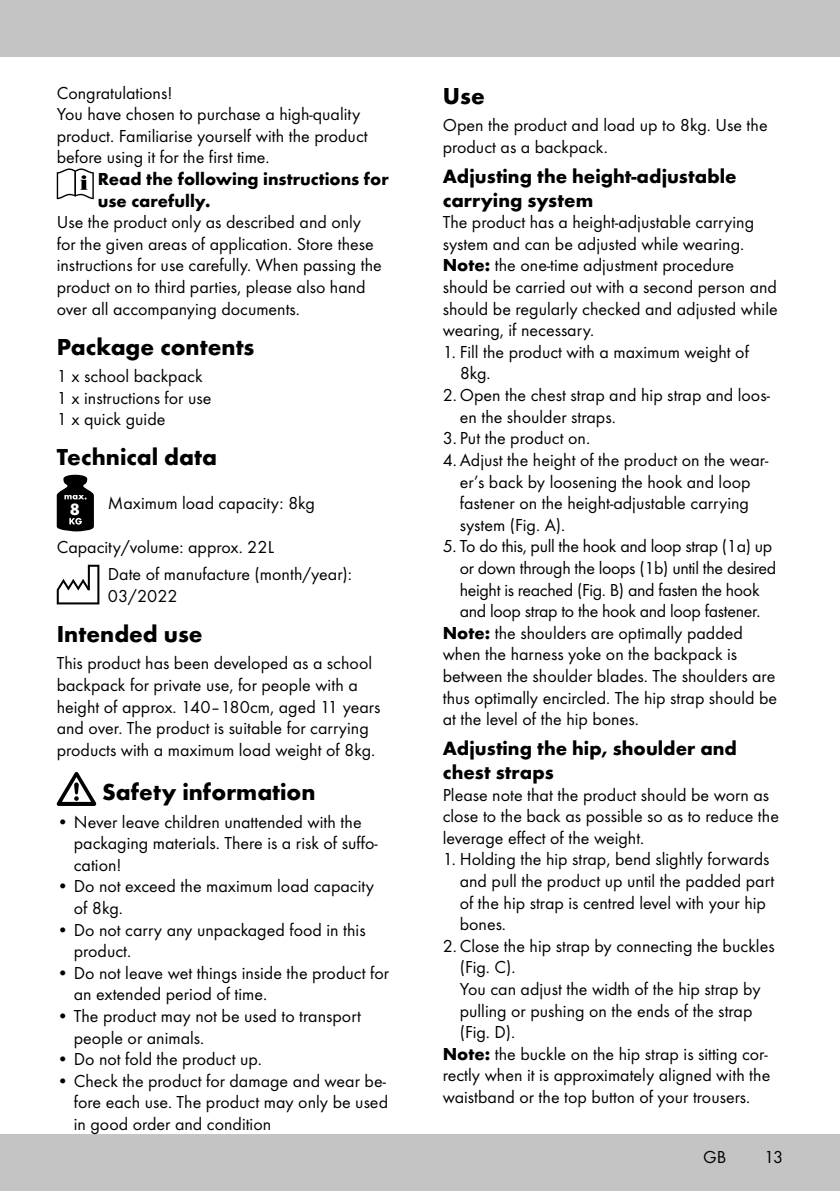
<style>
.page{position:relative;width:840px;height:1191px;background:#fff}
.page>*{position:absolute;margin:0;border:0;box-sizing:border-box;transform-origin:0 0}
.t1{font:700 24px "Futura TOT";color:#000}
.t2{font:700 20px/24px "Futura TOT";color:#000}
.t3{font:18px/21.6px "Futura TOT Boo";color:#000}
.t4{font:18px "Futura TOT Boo";letter-spacing:-.02em;color:#000}
.t5{font:700 18px/21.6px "Futura TOT";color:#000}
.t6{font:700 16.8px "Futura TOT";color:#fff}
.s1{font-family:"Futura TOT";font-weight:700}
</style>
<div class="page">
<div style="left:0;top:1134px;width:839px;height:57px;background:#c5c4c4"></div>
<div style="left:0;top:0;width:839px;height:57px;background:#c5c4c4"></div>
<svg style="left:57px;top:168px;width:37px;height:31px"></svg>
<svg style="left:57px;top:475px;width:37px;height:56px;background:#313131"></svg>
<svg style="left:57px;top:565px;width:42px;height:39px"></svg>
<svg style="left:57px;top:772px;width:39px;height:34px"></svg>
<p class="t3" style="left:57px;top:82px;width:312px">Congratulations!<br>You have chosen to purchase a high-quality product. Familiarise yourself with the product before using it for the first time.</p>
<p class="t5" style="left:98px;top:168px;width:292px">Read the following instructions for use carefully.</p>
<p class="t3" style="left:57px;top:211px;width:326px">Use the product only as described and only for the given areas of application. Store these instructions for use carefully. When passing the product on to third parties, please also hand over all accompanying documents.</p>
<h1 class="t1" style="left:57px;top:332px;width:199px">Package contents</h1>
<p class="t3" style="left:57px;top:365px;width:156px">1 x school backpack<br>1 x instructions for use<br>1 x quick guide</p>
<h1 class="t1" style="left:57px;top:442px;width:162px">Technical data</h1>
<p class="t6" style="left:70px;top:498px;width:12px">8</p>
<p class="t3" style="left:108px;top:492px;width:208px">Maximum load capacity: 8kg</p>
<p class="t3" style="left:108px;top:533px;width:245px;line-height:27.2px;text-indent:-51px">Capacity/volume: approx. 22L<br>Date of manufacture (month/year):</p>
<p class="t3" style="left:108px;top:585px;width:71px">03/2022</p>
<h1 class="t1" style="left:57px;top:619px;width:147px">Intended use</h1>
<p class="t3" style="left:57px;top:652px;width:325px">This product has been developed as a school backpack for private use, for people with a height of approx. 140–180cm, aged 11 years and over. The product is suitable for carrying products with a maximum load weight of 8kg.</p>
<h1 class="t1" style="left:102px;top:777px;width:215px">Safety information</h1>
<p class="t3" style="left:74px;top:810px;width:305px;text-indent:-17px">• Never leave children unattended with the packaging materials. There is a risk of suffo&shy;cation!</p>
<p class="t3" style="left:74px;top:875px;width:302px;text-indent:-17px">• Do not exceed the maximum load capacity of 8kg.</p>
<p class="t3" style="left:74px;top:918px;width:293px;text-indent:-17px">• Do not carry any unpackaged food in this product.</p>
<p class="t3" style="left:74px;top:962px;width:316px;text-indent:-17px">• Do not leave wet things inside the product for an extended period of time.</p>
<p class="t3" style="left:74px;top:1005px;width:288px;text-indent:-17px">• The product may not be used to transport people or animals.</p>
<p class="t3" style="left:57px;top:1048px;width:207px">• Do not fold the product up.</p>
<p class="t3" style="left:74px;top:1070px;width:315px;text-align:justify;text-indent:-17px">• Check the product for damage and wear be&shy;fore each use. The product may only be used in good order and condition</p>
<h1 class="t1" style="left:442px;top:81px;width:44px">Use</h1>
<p class="t3" style="left:442px;top:114px;width:326px">Open the product and load up to 8kg. Use the product as a backpack.</p>
<p class="t2" style="left:442px;top:164px;width:295px">Adjusting the height-adjustable carrying system</p>
<p class="t3" style="left:442px;top:211px;width:336px">The product has a height-adjustable carrying system and can be adjusted while wearing.<br><span class="s1">Note:</span> the one-time adjustment procedure should be carried out with a second person and should be regularly checked and adjusted while wearing, if necessary.</p>
<p class="t3" style="left:442px;top:341px;width:307px">1. Fill the product with a maximum weight of</p>
<p class="t3" style="left:459px;top:362px;width:32px">8kg.</p>
<p class="t3" style="left:442px;top:384px;width:328px">2.Open the chest strap and hip strap and loos-</p>
<p class="t3" style="left:459px;top:406px;width:157px">en the shoulder straps.</p>
<p class="t3" style="left:442px;top:427px;width:149px">3. Put the product on.</p>
<p class="t3" style="left:442px;top:449px;width:327px">4.Adjust the height of the product on the wear-</p>
<p class="t3" style="left:459px;top:470px;width:292px">er’s back by loosening the hook and loop</p>
<p class="t3" style="left:459px;top:492px;width:291px">fastener on the height-adjustable carrying</p>
<p class="t3" style="left:459px;top:514px;width:107px">system (Fig. A).</p>
<p class="t4" style="left:442px;top:535px;width:331px">5. To do this, pull the hook and loop strap (1a) up</p>
<p class="t4" style="left:459px;top:557px;width:318px">or down through the loops (1b) until the desired</p>
<p class="t4" style="left:459px;top:579px;width:301px">height is reached (Fig. B) and fasten the hook</p>
<p class="t4" style="left:459px;top:600px;width:302px">and loop strap to the hook and loop fastener.</p>
<p class="t3" style="left:442px;top:622px;width:301px"><span class="s1">Note:</span> the shoulders are optimally padded</p>
<p class="t3" style="left:442px;top:643px;width:296px">when the harness yoke on the backpack is</p>
<p class="t3" style="left:442px;top:665px;width:334px">between the shoulder blades. The shoulders are</p>
<p class="t3" style="left:442px;top:686px;width:336px">thus optimally encircled. The hip strap should be</p>
<p class="t3" style="left:442px;top:708px;width:197px">at the level of the hip bones.</p>
<p class="t2" style="left:442px;top:736px;width:295px">Adjusting the hip, shoulder and chest straps</p>
<p class="t3" style="left:442px;top:783px;width:338px">Please note that the product should be worn as close to the back as possible so as to reduce the leverage effect of the weight.</p>
<p class="t3" style="left:442px;top:848px;width:328px">1. Holding the hip strap, bend slightly forwards</p>
<p class="t3" style="left:459px;top:870px;width:316px">and pull the product up until the padded part</p>
<p class="t3" style="left:459px;top:891px;width:307px">of the hip strap is centred level with your hip</p>
<p class="t3" style="left:459px;top:913px;width:48px">bones.</p>
<p class="t3" style="left:442px;top:935px;width:333px">2.Close the hip strap by connecting the buckles</p>
<p class="t3" style="left:459px;top:956px;width:57px">(Fig. C).</p>
<p class="t3" style="left:459px;top:978px;width:302px">You can adjust the width of the hip strap by</p>
<p class="t3" style="left:459px;top:999px;width:294px">pulling or pushing on the ends of the strap</p>
<p class="t3" style="left:459px;top:1021px;width:57px">(Fig. D).</p>
<p class="t3" style="left:442px;top:1043px;width:326px"><span class="s1">Note:</span> the buckle on the hip strap is sitting cor-</p>
<p class="t3" style="left:442px;top:1064px;width:329px">rectly when it is approximately aligned with the</p>
<p class="t3" style="left:442px;top:1086px;width:309px">waistband or the top button of your trousers.</p>
<p class="t3" style="left:702px;top:1146px;width:25px">GB</p>
<p class="t3" style="left:763px;top:1146px;width:20px">13</p>
</div>
